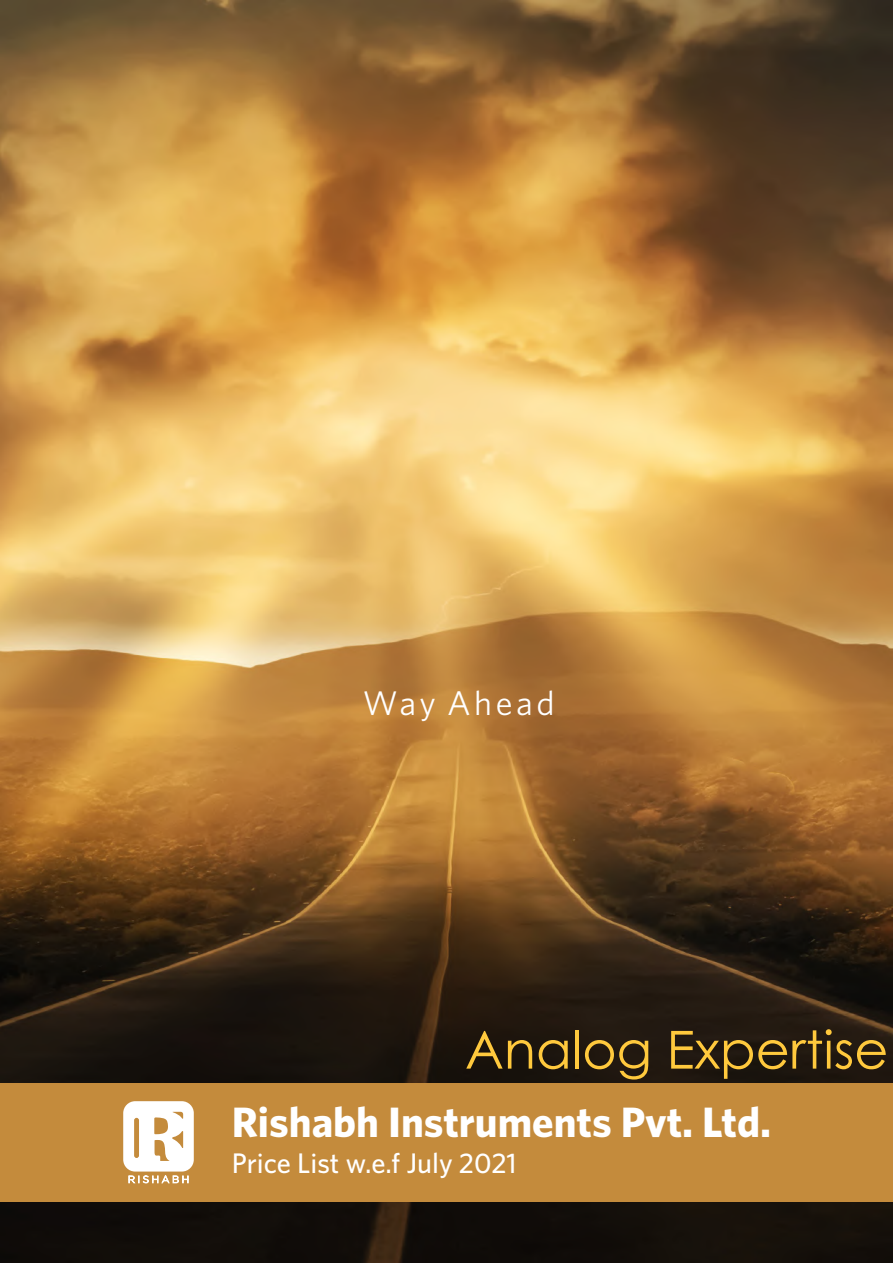
<style>
.page{position:relative;width:893px;height:1263px;background:#fff}
.page>*{position:absolute;margin:0;border:0;box-sizing:border-box;transform-origin:0 0}
.t1{font:52.5px "Century Gothic";color:#ffc93d}
.t2{font:700 42.6px "Whitney";color:#fff}
.t3{font:34.2px "Whitney";letter-spacing:.105em;color:#fff}
.t4{font:500 28.35px "Whitney";color:#fff}
</style>
<div class="page">
<img style="left:0;top:0;width:893px;height:1263px">
<div style="left:0;top:1083px;width:893px;height:118px;background:#c48b3c"></div>
<svg style="left:123px;top:1101px;width:71px;height:83px"></svg>
<p class="t3" style="left:363px;top:690px;width:193px">Way Ahead</p>
<p class="t1" style="left:465px;top:1016px;width:425px">Analog Expertise</p>
<p class="t2" style="left:232px;top:1106px;width:541px">Rishabh Instruments Pvt. Ltd.</p>
<p class="t4" style="left:232px;top:1152px;width:286px">Price List w.e.f July 2021</p>
</div>
